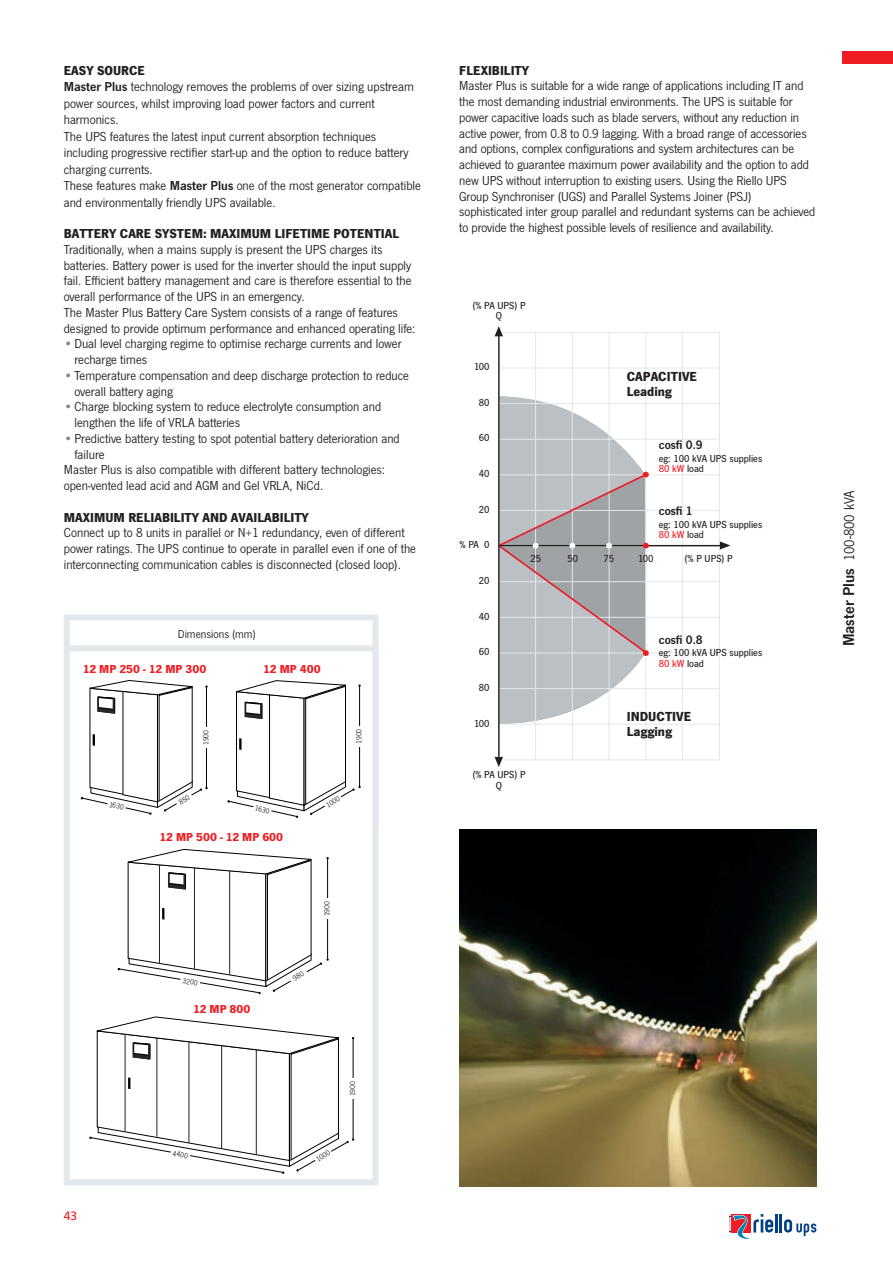
<style>
.page{position:relative;width:893px;height:1263px;background:#fff}
.page>*{position:absolute;margin:0;border:0;box-sizing:border-box;transform-origin:0 0}
.t1{font:600 16.5px "News Got T";color:#231f20}
.t2{font:700 13.65px/15.1px "News Got T";color:#231f20}
.t3{font:13.5px/15.8px "News Got T";color:#231f20}
.t4{font:700 13.5px "News Got T";color:#231f20}
.t5{font:600 12.9px "News Got T";color:#231f20}
.t6{font:700 12px "News Got T";color:#ee1d23}
.t7{font:12px "News Got T";color:#231f20}
.t8{font:12px "Frutiger";color:#ee1d23}
.t9{font:500 10.65px/10.6px "News Got T";color:#231f20}
.t10{font:500 10.5px/10.5px "News Got T";color:#231f20;text-align:center}
.t11{font:7.8px "News Got T";color:#231f20}
.s1{font-weight:700}
.s2{font-weight:600}
.s3{color:#808285}
.s4{color:#ee1d23}
.s5{font-weight:400;font-size:15px}
</style>
<div class="page">
<div style="left:64px;top:614px;width:314px;height:213px;border:6px solid #e2e8eb"></div>
<div style="left:67px;top:648px;width:308px;height:534px;background:#fff"></div>
<div style="left:64px;top:645px;width:314px;height:540px;border:6px solid #e2e8eb"></div>
<hr style="left:775px;top:1214px;width:3px;height:18px;background:#014086">
<hr style="left:779px;top:1214px;width:3px;height:18px;background:#014086">
<svg style="left:784px;top:1219px;width:32px;height:17px"></svg>
<svg style="left:729px;top:1214px;width:44px;height:25px"></svg>
<div style="left:842px;top:51px;width:51px;height:13px;background:#ee1d23"></div>
<img style="left:459px;top:829px;width:357px;height:357px">
<svg style="left:227px;top:680px;width:134px;height:138px"></svg>
<svg style="left:720px;top:541px;width:10px;height:9px"></svg>
<svg style="left:500px;top:332px;width:220px;height:428px"></svg>
<hr style="left:498px;top:333px;width:2px;height:424px;background:#231f20">
<hr style="left:499px;top:545px;width:221px;height:1px;background:#231f20">
<svg style="left:495px;top:326px;width:8px;height:10px"></svg>
<svg style="left:498px;top:396px;width:151px;height:328px"></svg>
<svg style="left:495px;top:757px;width:8px;height:10px"></svg>
<svg style="left:81px;top:680px;width:127px;height:135px"></svg>
<svg style="left:89px;top:849px;width:265px;height:337px"></svg>
<p class="t3" style="left:64px;top:62px;width:359px;line-height:16.5px"><span class="s1">EASY SOURCE<br></span><span class="s2">Master Plus</span> technology removes the problems of over sizing upstream power sources, whilst improving load power factors and current harmonics.<br>The UPS features the latest input current absorption techniques including progressive rectifier start-up and the option to reduce battery charging currents.<br>These features make <span class="s2">Master Plus</span> one of the most generator compatible and environmentally friendly UPS available.</p>
<p class="t4" style="left:64px;top:226px;width:337px">BATTERY CARE SYSTEM: MAXIMUM LIFETIME POTENTIAL</p>
<p class="t3" style="left:64px;top:241px;width:353px">Traditionally, when a mains supply is present the UPS charges its batteries. Battery power is used for the inverter should the input supply fail. Efficient battery management and care is therefore essential to the overall performance of the UPS in an emergency.<br>The Master Plus Battery Care System consists of a range of features designed to provide optimum performance and enhanced operating life:</p>
<p class="t3" style="left:74px;top:336px;width:329px;text-indent:-11px"><span class="s3">•</span>Dual level charging regime to optimise recharge currents and lower recharge times</p>
<p class="t3" style="left:74px;top:367px;width:336px;text-indent:-11px"><span class="s3">•</span>Temperature compensation and deep discharge protection to reduce overall battery aging</p>
<p class="t3" style="left:74px;top:399px;width:308px;text-indent:-11px"><span class="s3">•</span>Charge blocking system to reduce electrolyte consumption and lengthen the life of VRLA batteries</p>
<p class="t3" style="left:64px;top:430px;width:338px"><span class="s3">•</span>Predictive battery testing to spot potential battery deterioration and</p>
<p class="t3" style="left:74px;top:446px;width:32px">failure</p>
<p class="t3" style="left:64px;top:462px;width:323px">Master Plus is also compatible with different battery technologies:</p>
<p class="t3" style="left:64px;top:477px;width:261px">open-vented lead acid and AGM and Gel VRLA, NiCd.</p>
<p class="t4" style="left:64px;top:509px;width:247px">MAXIMUM RELIABILITY AND AVAILABILITY</p>
<p class="t3" style="left:64px;top:525px;width:354px">Connect up to 8 units in parallel or N+1 redundancy, even of different power ratings. The UPS continue to operate in parallel even if one of the interconnecting communication cables is disconnected (closed loop).</p>
<p class="t7" style="left:178px;top:628px;width:79px">Dimensions (mm)</p>
<p class="t6" style="left:83px;top:662px;width:125px">12 MP 250 - 12 MP 300</p>
<p class="t6" style="left:263px;top:662px;width:59px">12 MP 400</p>
<p class="t11" style="left:202px;top:745px;width:17px;rotate:-90deg">1900</p>
<p class="t11" style="left:355px;top:744px;width:17px;rotate:-90deg">1900</p>
<p class="t8" style="left:64px;top:1209px;width:8px">43</p>
<p class="t11" style="left:110px;top:800px;width:16px;rotate:13deg">1630</p>
<p class="t11" style="left:256px;top:803px;width:16px;rotate:13deg">1630</p>
<p class="t6" style="left:160px;top:830px;width:125px">12 MP 500 - 12 MP 600</p>
<p class="t11" style="left:183px;top:976px;width:17px;rotate:10deg">3200</p>
<p class="t6" style="left:193px;top:1002px;width:59px">12 MP 800</p>
<p class="t11" style="left:325px;top:802px;width:16px;rotate:-32deg">1000</p>
<p class="t11" style="left:323px;top:916px;width:17px;rotate:-90deg">1900</p>
<p class="t11" style="left:348px;top:1096px;width:17px;rotate:-90deg">1900</p>
<p class="t11" style="left:173px;top:1149px;width:17px;rotate:10deg">4400</p>
<p class="t11" style="left:315px;top:1156px;width:16px;rotate:-32deg">1000</p>
<p class="t4" style="left:459px;top:62px;width:71px">FLEXIBILITY</p>
<p class="t3" style="left:459px;top:78px;width:358px">Master Plus is suitable for a wide range of applications including IT and the most demanding industrial environments. The UPS is suitable for power capacitive loads such as blade servers, without any reduction in active power, from 0.8 to 0.9 lagging. With a broad range of accessories and options, complex configurations and system architectures can be achieved to guarantee maximum power availability and the option to add new UPS without interruption to existing users. Using the Riello UPS Group Synchroniser (UGS) and Parallel Systems Joiner (PSJ) sophisticated inter group parallel and redundant systems can be achieved to provide the highest possible levels of resilience and availability.</p>
<p class="t10" style="left:472px;top:299px;width:55px">(% PA UPS) P<br>Q</p>
<p class="t10" style="left:474px;top:361px;width:17px">100</p>
<p class="t10" style="left:479px;top:397px;width:12px">80</p>
<p class="t10" style="left:479px;top:432px;width:12px">60</p>
<p class="t10" style="left:479px;top:468px;width:12px">40</p>
<p class="t10" style="left:479px;top:504px;width:12px">20</p>
<p class="t10" style="left:460px;top:539px;width:32px">% PA 0</p>
<p class="t10" style="left:479px;top:575px;width:12px">20</p>
<p class="t10" style="left:479px;top:611px;width:12px">40</p>
<p class="t10" style="left:479px;top:646px;width:12px">60</p>
<p class="t10" style="left:479px;top:682px;width:12px">80</p>
<p class="t10" style="left:474px;top:718px;width:17px">100</p>
<p class="t2" style="left:627px;top:369px;width:72px">CAPACITIVE<br>Leading</p>
<p class="t5" style="left:659px;top:438px;width:45px">cosfi 0.9</p>
<p class="t9" style="left:659px;top:452px;width:105px">eg: 100 kVA UPS supplies<br><span class="s4">80 kW</span> load</p>
<p class="t5" style="left:659px;top:504px;width:35px">cosfi 1</p>
<p class="t9" style="left:659px;top:518px;width:105px">eg: 100 kVA UPS supplies<br><span class="s4">80 kW</span> load</p>
<p class="t10" style="left:530px;top:552px;width:12px">25</p>
<p class="t10" style="left:567px;top:552px;width:12px">50</p>
<p class="t10" style="left:603px;top:552px;width:12px">75</p>
<p class="t10" style="left:638px;top:552px;width:17px">100</p>
<p class="t10" style="left:684px;top:552px;width:50px">(% P UPS) P</p>
<p class="t5" style="left:659px;top:632px;width:45px">cosfi 0.8</p>
<p class="t9" style="left:659px;top:647px;width:105px">eg: 100 kVA UPS supplies<br><span class="s4">80 kW</span> load</p>
<p class="t2" style="left:627px;top:708px;width:66px">INDUCTIVE<br>Lagging</p>
<p class="t10" style="left:472px;top:769px;width:55px">(% PA UPS) P<br>Q</p>
<p class="t1" style="left:839px;top:646px;width:157px;rotate:-90deg">Master Plus <span class="s5">100-800 kVA</span></p>
</div>
